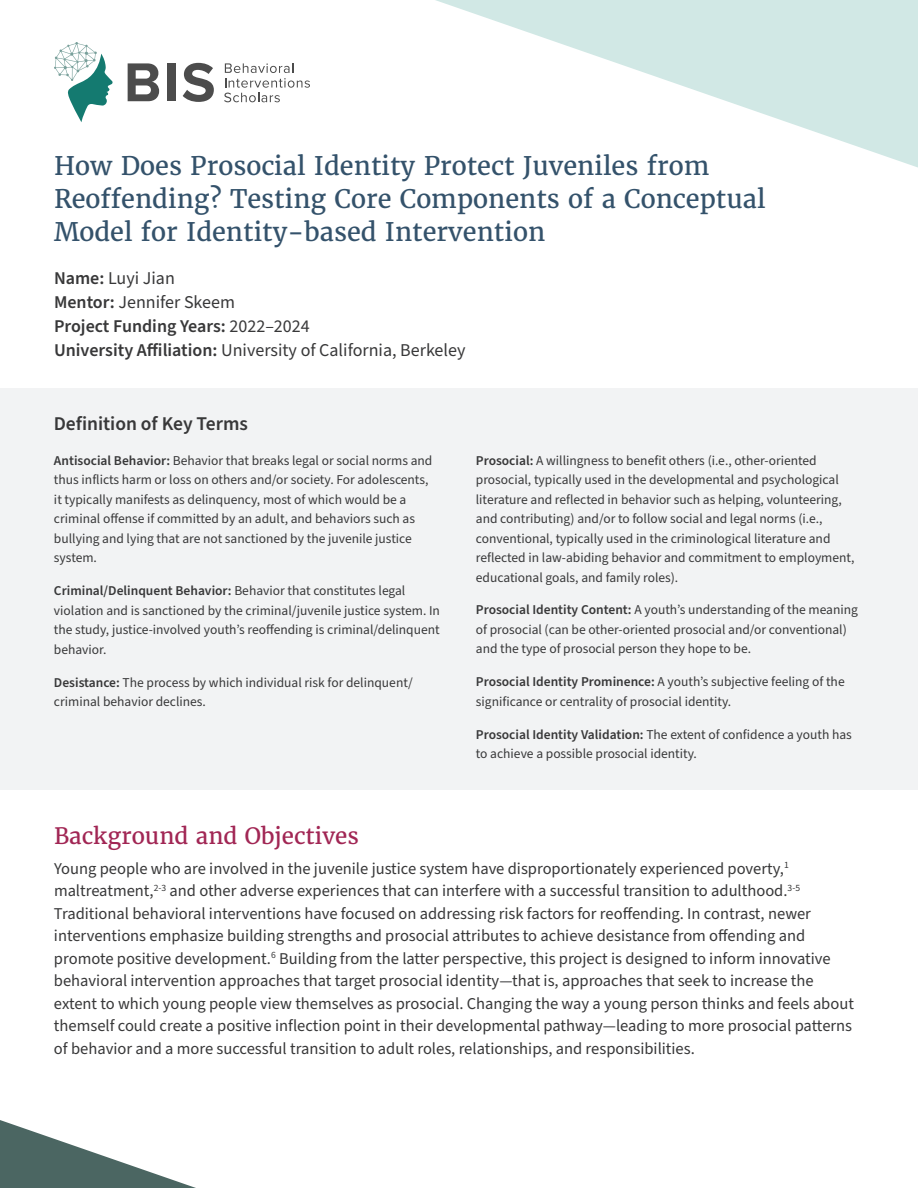
<style>
.page{position:relative;width:918px;height:1188px;background:#fff}
.page>*{position:absolute;margin:0;border:0;box-sizing:border-box;transform-origin:0 0}
.t1{font:25.5px/33px "Merriweather";color:#34526b}
.t2{font:22.5px "Merriweather";color:#a12654}
.t3{font:600 19.5px "Source Sans Pro";color:#383839}
.t4{font:18px "Source Sans Pro";color:#383839}
.t5{font:600 18px "Source Sans Pro";color:#383839}
.t6{font:16.5px/22.5px "Source Sans Pro";color:#383839}
.t7{font:13.5px/19.5px "Source Sans Pro";color:#383839}
.s1{font-weight:600}
.s2{font-weight:400}
</style>
<div class="page">
<svg style="left:435px;top:0;width:483px;height:168px"></svg>
<svg style="left:0;top:1120px;width:196px;height:68px"></svg>
<svg style="left:224px;top:63px;width:86px;height:39px"></svg>
<svg style="left:128px;top:63px;width:31px;height:38px"></svg>
<div style="left:167px;top:63px;width:9px;height:38px;background:#4c4c4c"></div>
<svg style="left:183px;top:63px;width:31px;height:39px"></svg>
<svg style="left:54px;top:42px;width:59px;height:80px"></svg>
<div style="left:0;top:389px;width:918px;height:401px;background:#f2f3f4"></div>
<h1 class="t1" style="left:54px;top:149px;width:713px">How Does Prosocial Identity Protect Juveniles from<br>Reoffending? Testing Core Components of a Conceptual<br>Model for Identity-based Intervention</h1>
<p class="t4" style="left:54px;top:266px;width:122px"><span class="s1">Name:</span> Luyi Jian</p>
<p class="t4" style="left:54px;top:290px;width:182px"><span class="s1">Mentor:</span> Jennifer Skeem</p>
<p class="t5" style="left:54px;top:314px;width:257px">Project Funding Years: <span class="s2">2022–2024</span></p>
<p class="t4" style="left:54px;top:338px;width:413px"><span class="s1">University Affiliation:</span> University of California, Berkeley</p>
<h2 class="t3" style="left:54px;top:411px;width:196px">Definition of Key Terms</h2>
<p class="t7" style="left:54px;top:451px;width:380px"><span class="s1">Antisocial Behavior:</span> Behavior that breaks legal or social norms and thus inflicts harm or loss on others and/or society. For adolescents, it typically manifests as delinquency, most of which would be a criminal offense if committed by an adult, and behaviors such as bullying and lying that are not sanctioned by the juvenile justice system.</p>
<p class="t7" style="left:54px;top:581px;width:388px"><span class="s1">Criminal/Delinquent Behavior:</span> Behavior that constitutes legal violation and is sanctioned by the criminal/juvenile justice system. In the study, justice-involved youth’s reoffending is criminal/delinquent behavior.</p>
<p class="t7" style="left:54px;top:673px;width:360px"><span class="s1">Desistance:</span> The process by which individual risk for delinquent/ criminal behavior declines.</p>
<p class="t7" style="left:476px;top:451px;width:380px"><span class="s1">Prosocial:</span> A willingness to benefit others (i.e., other-oriented prosocial, typically used in the developmental and psychological literature and reflected in behavior such as helping, volunteering, and contributing) and/or to follow social and legal norms (i.e., conventional, typically used in the criminological literature and reflected in law-abiding behavior and commitment to employment, educational goals, and family roles).</p>
<p class="t7" style="left:476px;top:601px;width:384px"><span class="s1">Prosocial Identity Content:</span> A youth’s understanding of the meaning of prosocial (can be other-oriented prosocial and/or conventional) and the type of prosocial person they hope to be.</p>
<p class="t7" style="left:476px;top:673px;width:370px"><span class="s1">Prosocial Identity Prominence:</span> A youth’s subjective feeling of the significance or centrality of prosocial identity.</p>
<p class="t7" style="left:476px;top:725px;width:378px"><span class="s1">Prosocial Identity Validation:</span> The extent of confidence a youth has to achieve a possible prosocial identity.</p>
<h2 class="t2" style="left:54px;top:822px;width:306px">Background and Objectives</h2>
<p class="t6" style="left:54px;top:857px;width:801px">Young people who are involved in the juvenile justice system have disproportionately experienced poverty,<sup>1 </sup>maltreatment,<sup>2-3</sup> and other adverse experiences that can interfere with a successful transition to adulthood.<sup>3-5<br></sup>Traditional behavioral interventions have focused on addressing risk factors for reoffending. In contrast, newer interventions emphasize building strengths and prosocial attributes to achieve desistance from offending and promote positive development.<sup>6</sup> Building from the latter perspective, this project is designed to inform innovative behavioral intervention approaches that target prosocial identity—that is, approaches that seek to increase the extent to which young people view themselves as prosocial. Changing the way a young person thinks and feels about themself could create a positive inflection point in their developmental pathway—leading to more prosocial patterns of behavior and a more successful transition to adult roles, relationships, and responsibilities.</p>
</div>
